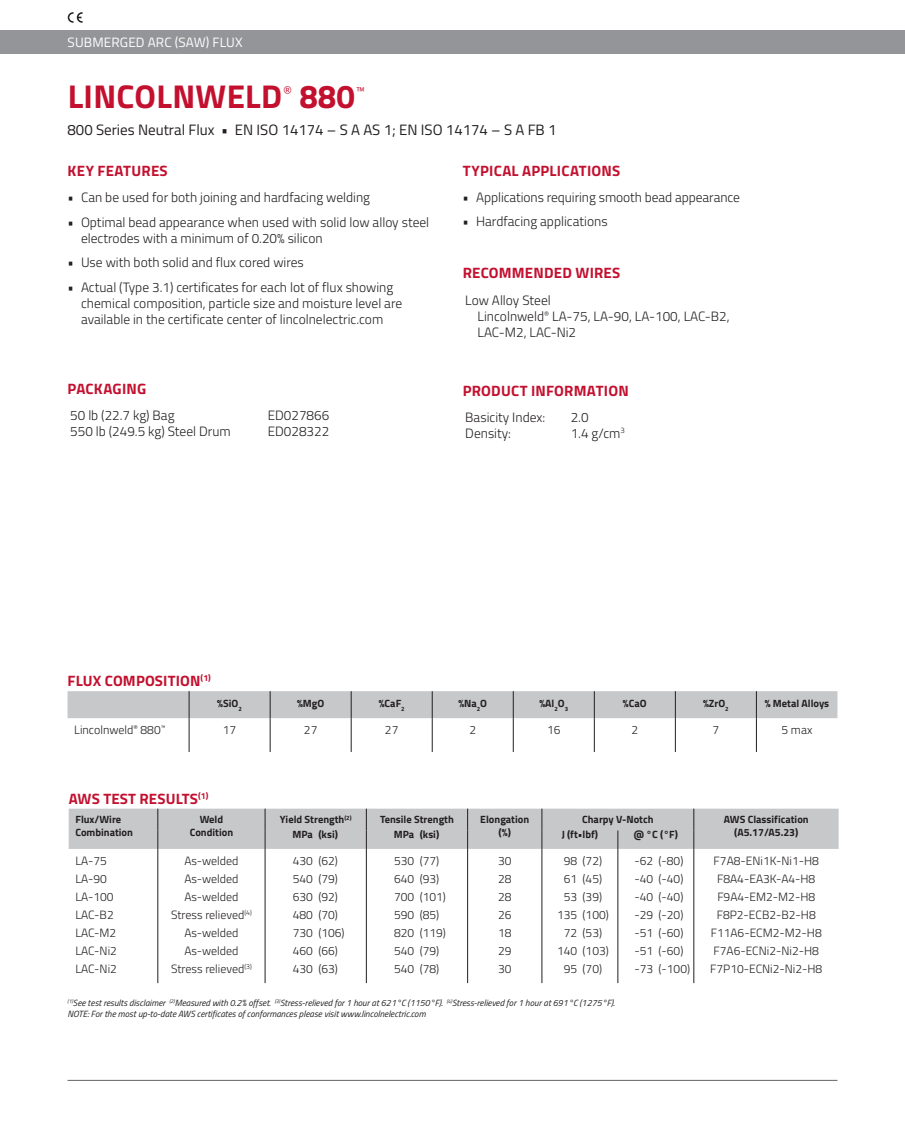
<style>
.page{position:relative;width:905px;height:1134px;background:#fff}
.page>*{position:absolute;margin:0;border:0;box-sizing:border-box;transform-origin:0 0}
.Brand_Name{font:700 33px "Titillium";letter-spacing:.01em;color:#c3102f}
.product_page_headers{font:700 15px "Titillium";letter-spacing:.015em;color:#c3102f}
.t1{font:15px "Titillium";color:#231f20}
.Brand_Name-2{font:300 13.95px "Titillium";color:#c3102f}
.t2{font:300 13.5px/16.2px "Titillium";color:#231f20}
.t3{font:13.5px "Titillium";letter-spacing:.01em;color:#fff}
.t4{font:300 12px "Titillium";color:#231f20}
.t5{font:700 10.5px/12.6px "Titillium";color:#231f20}
.t6{font:italic 9px "Titillium";color:#231f20}
</style>
<div class="page">
<hr style="left:68px;top:1080px;width:769px;height:1px;background:#636366">
<div style="left:0;top:30px;width:904px;height:24px;background:#939598"></div>
<svg style="left:68px;top:12px;width:15px;height:11px"></svg>
<div style="left:68px;top:691px;width:769px;height:27px;background:#c7c8ca"></div>
<hr style="left:189px;top:718px;width:1px;height:34px;background:#231f20">
<hr style="left:270px;top:718px;width:1px;height:34px;background:#231f20">
<hr style="left:351px;top:718px;width:1px;height:34px;background:#231f20">
<hr style="left:432px;top:718px;width:1px;height:34px;background:#231f20">
<hr style="left:513px;top:718px;width:1px;height:34px;background:#231f20">
<hr style="left:594px;top:718px;width:1px;height:34px;background:#231f20">
<hr style="left:675px;top:718px;width:1px;height:34px;background:#231f20">
<hr style="left:756px;top:718px;width:1px;height:34px;background:#231f20">
<div style="left:69px;top:809px;width:769px;height:40px;background:#c7c8ca"></div>
<hr style="left:157px;top:849px;width:1px;height:134px;background:#231f20">
<hr style="left:265px;top:849px;width:1px;height:134px;background:#231f20">
<hr style="left:366px;top:849px;width:1px;height:134px;background:#231f20">
<hr style="left:467px;top:849px;width:1px;height:134px;background:#231f20">
<hr style="left:541px;top:849px;width:1px;height:134px;background:#231f20">
<hr style="left:617px;top:849px;width:1px;height:134px;background:#231f20">
<hr style="left:693px;top:849px;width:1px;height:134px;background:#231f20">
<p class="t3" style="left:68px;top:32px;width:176px">SUBMERGED ARC (SAW) FLUX</p>
<p class="Brand_Name" style="left:68px;top:71px;width:216px">LINCOLNWELD</p>
<p class="Brand_Name-2" style="left:283px;top:81px;width:11px">®</p>
<p class="Brand_Name" style="left:299px;top:71px;width:57px">880</p>
<p class="Brand_Name-2" style="left:355px;top:81px;width:11px">™</p>
<p class="t1" style="left:68px;top:119px;width:490px">800 Series Neutral Flux • EN ISO 14174 – S A AS 1; EN ISO 14174 – S A FB 1</p>
<p class="product_page_headers" style="left:68px;top:159px;width:102px">KEY FEATURES</p>
<p class="product_page_headers" style="left:462px;top:159px;width:159px">TYPICAL APPLICATIONS</p>
<p class="t2" style="left:68px;top:189px;width:304px">• Can be used for both joining and hardfacing welding</p>
<p class="t2" style="left:81px;top:213px;width:350px;text-indent:-14px">• Optimal bead appearance when used with solid low alloy steel electrodes with a minimum of 0.20% silicon</p>
<p class="t2" style="left:68px;top:254px;width:238px">• Use with both solid and flux cored wires</p>
<p class="t2" style="left:81px;top:278px;width:323px;text-indent:-14px">• Actual (Type 3.1) certificates for each lot of flux showing chemical composition, particle size and moisture level are available in the certificate center of lincolnelectric.com</p>
<p class="product_page_headers" style="left:68px;top:377px;width:80px">PACKAGING</p>
<p class="t2" style="left:70px;top:406px;width:106px">50 lb (22.7 kg) Bag</p>
<p class="t2" style="left:70px;top:422px;width:162px">550 lb (249.5 kg) Steel Drum</p>
<p class="t2" style="left:268px;top:406px;width:63px">ED027866<br>ED028322</p>
<p class="t2" style="left:462px;top:189px;width:279px">• Applications requiring smooth bead appearance</p>
<p class="t2" style="left:462px;top:213px;width:146px">• Hardfacing applications</p>
<p class="product_page_headers" style="left:462px;top:262px;width:159px">RECOMMENDED WIRES</p>
<p class="t2" style="left:465px;top:291px;width:87px">Low Alloy Steel</p>
<p class="t2" style="left:477px;top:308px;width:253px">Lincolnweld<sup>®</sup> LA-75, LA-90, LA-100, LAC-B2,<br>LAC-M2, LAC-Ni2</p>
<p class="product_page_headers" style="left:462px;top:379px;width:168px">PRODUCT INFORMATION</p>
<p class="t2" style="left:465px;top:408px;width:81px">Basicity Index:</p>
<p class="t2" style="left:570px;top:408px;width:19px">2.0</p>
<p class="t2" style="left:465px;top:424px;width:47px">Density:</p>
<p class="t2" style="left:570px;top:424px;width:56px">1.4 g/cm<sup>3</sup></p>
<p class="product_page_headers" style="left:68px;top:670px;width:145px">FLUX COMPOSITION<sup>(1)</sup></p>
<p class="t5" style="left:217px;top:697px;width:26px">%SiO<sub>2</sub></p>
<p class="t5" style="left:297px;top:697px;width:29px">%MgO</p>
<p class="t5" style="left:379px;top:697px;width:27px">%CaF<sub>2</sub></p>
<p class="t5" style="left:458px;top:697px;width:30px">%Na<sub>2</sub>O</p>
<p class="t5" style="left:539px;top:697px;width:30px">%Al<sub>2</sub>O<sub>3</sub></p>
<p class="t5" style="left:623px;top:697px;width:25px">%CaO</p>
<p class="t5" style="left:703px;top:697px;width:27px">%ZrO<sub>2</sub></p>
<p class="t5" style="left:764px;top:697px;width:66px">% Metal Alloys</p>
<p class="t4" style="left:74px;top:721px;width:93px">Lincolnweld<sup>®</sup> 880<sup>™</sup></p>
<p class="t4" style="left:223px;top:721px;width:15px">17</p>
<p class="t4" style="left:304px;top:721px;width:15px">27</p>
<p class="t4" style="left:385px;top:721px;width:15px">27</p>
<p class="t4" style="left:469px;top:721px;width:8px">2</p>
<p class="t4" style="left:547px;top:721px;width:15px">16</p>
<p class="t4" style="left:631px;top:721px;width:8px">2</p>
<p class="t4" style="left:712px;top:721px;width:8px">7</p>
<p class="t4" style="left:781px;top:721px;width:32px">5 max</p>
<p class="product_page_headers" style="left:69px;top:787px;width:141px">AWS TEST RESULTS<sup>(1)</sup></p>
<p class="t5" style="left:75px;top:813px;width:59px">Flux/Wire<br>Combination</p>
<p class="t5" style="left:190px;top:813px;width:45px;text-align:center">Weld<br>Condition</p>
<p class="t5" style="left:280px;top:813px;width:73px">Yield Strength<sup>(2)</sup></p>
<p class="t5" style="left:380px;top:813px;width:75px">Tensile Strength</p>
<p class="t5" style="left:480px;top:813px;width:50px">Elongation</p>
<p class="t5" style="left:582px;top:813px;width:73px">Charpy V-Notch</p>
<p class="t5" style="left:723px;top:813px;width:86px">AWS Classification</p>
<p class="t5" style="left:292px;top:828px;width:22px">MPa</p>
<p class="t5" style="left:734px;top:825px;width:66px">(A5.17/A5.23)</p>
<p class="t5" style="left:498px;top:825px;width:14px">(%)</p>
<p class="t5" style="left:318px;top:828px;width:21px">(ksi)</p>
<p class="t5" style="left:394px;top:828px;width:22px">MPa</p>
<p class="t5" style="left:419px;top:828px;width:21px">(ksi)</p>
<p class="t5" style="left:561px;top:828px;width:38px">J (ft•lbf)</p>
<p class="t5" style="left:633px;top:828px;width:46px">@ °C (°F)</p>
<p class="t4" style="left:75px;top:852px;width:33px">LA-75</p>
<p class="t4" style="left:75px;top:870px;width:33px">LA-90</p>
<p class="t4" style="left:75px;top:888px;width:40px">LA-100</p>
<p class="t4" style="left:75px;top:906px;width:40px">LAC-B2</p>
<p class="t4" style="left:75px;top:924px;width:42px">LAC-M2</p>
<p class="t4" style="left:75px;top:942px;width:43px">LAC-Ni2</p>
<p class="t4" style="left:75px;top:960px;width:43px">LAC-Ni2</p>
<p class="t4" style="left:184px;top:852px;width:56px">As-welded</p>
<p class="t4" style="left:184px;top:870px;width:56px">As-welded</p>
<p class="t4" style="left:184px;top:888px;width:56px">As-welded</p>
<p class="t4" style="left:171px;top:906px;width:82px">Stress relieved<sup>(4)</sup></p>
<p class="t4" style="left:184px;top:924px;width:56px">As-welded</p>
<p class="t4" style="left:184px;top:942px;width:56px">As-welded</p>
<p class="t4" style="left:171px;top:960px;width:82px">Stress relieved<sup>(3)</sup></p>
<p class="t4" style="left:293px;top:852px;width:47px">430 (62)</p>
<p class="t4" style="left:293px;top:870px;width:47px">540 (79)</p>
<p class="t4" style="left:293px;top:888px;width:47px">630 (92)</p>
<p class="t4" style="left:293px;top:906px;width:47px">480 (70)</p>
<p class="t4" style="left:293px;top:924px;width:53px">730 (106)</p>
<p class="t4" style="left:293px;top:942px;width:47px">460 (66)</p>
<p class="t4" style="left:293px;top:960px;width:47px">430 (63)</p>
<p class="t4" style="left:394px;top:852px;width:47px">530 (77)</p>
<p class="t4" style="left:394px;top:870px;width:47px">640 (93)</p>
<p class="t4" style="left:394px;top:888px;width:53px">700 (101)</p>
<p class="t4" style="left:394px;top:906px;width:47px">590 (85)</p>
<p class="t4" style="left:394px;top:924px;width:53px">820 (119)</p>
<p class="t4" style="left:394px;top:942px;width:47px">540 (79)</p>
<p class="t4" style="left:394px;top:960px;width:47px">540 (78)</p>
<p class="t4" style="left:498px;top:852px;width:15px">30</p>
<p class="t4" style="left:498px;top:870px;width:15px">28</p>
<p class="t4" style="left:498px;top:888px;width:15px">28</p>
<p class="t4" style="left:498px;top:906px;width:15px">26</p>
<p class="t4" style="left:498px;top:924px;width:15px">18</p>
<p class="t4" style="left:498px;top:942px;width:15px">29</p>
<p class="t4" style="left:498px;top:960px;width:15px">30</p>
<p class="t4" style="left:563px;top:852px;width:40px">98 (72)</p>
<p class="t4" style="left:563px;top:870px;width:40px">61 (45)</p>
<p class="t4" style="left:563px;top:888px;width:40px">53 (39)</p>
<p class="t4" style="left:557px;top:906px;width:53px">135 (100)</p>
<p class="t4" style="left:563px;top:924px;width:40px">72 (53)</p>
<p class="t4" style="left:557px;top:942px;width:53px">140 (103)</p>
<p class="t4" style="left:563px;top:960px;width:40px">95 (70)</p>
<p class="t6" style="left:68px;top:997px;width:548px"><sup>(1)</sup>See test results disclaimer <sup>(2)</sup>Measured with 0.2% offset. <sup>(3)</sup>Stress-relieved for 1 hour at 621°C (1150°F). <sup>(4)</sup>Stress-relieved for 1 hour at 691°C (1275°F).</p>
<p class="t6" style="left:68px;top:1008px;width:360px">NOTE: For the most up-to-date AWS certificates of conformances please visit www.lincolnelectric.com</p>
<p class="t4" style="left:634px;top:852px;width:51px">-62 (-80)</p>
<p class="t4" style="left:634px;top:870px;width:51px">-40 (-40)</p>
<p class="t4" style="left:634px;top:888px;width:51px">-40 (-40)</p>
<p class="t4" style="left:634px;top:906px;width:51px">-29 (-20)</p>
<p class="t4" style="left:634px;top:924px;width:51px">-51 (-60)</p>
<p class="t4" style="left:634px;top:942px;width:51px">-51 (-60)</p>
<p class="t4" style="left:634px;top:960px;width:57px">-73 (-100)</p>
<p class="t4" style="left:713px;top:852px;width:107px">F7A8-ENi1K-Ni1-H8</p>
<p class="t4" style="left:717px;top:870px;width:100px">F8A4-EA3K-A4-H8</p>
<p class="t4" style="left:717px;top:888px;width:99px">F9A4-EM2-M2-H8</p>
<p class="t4" style="left:716px;top:906px;width:100px">F8P2-ECB2-B2-H8</p>
<p class="t4" style="left:710px;top:924px;width:112px">F11A6-ECM2-M2-H8</p>
<p class="t4" style="left:713px;top:942px;width:107px">F7A6-ECNi2-Ni2-H8</p>
<p class="t4" style="left:710px;top:960px;width:114px">F7P10-ECNi2-Ni2-H8</p>
</div>
